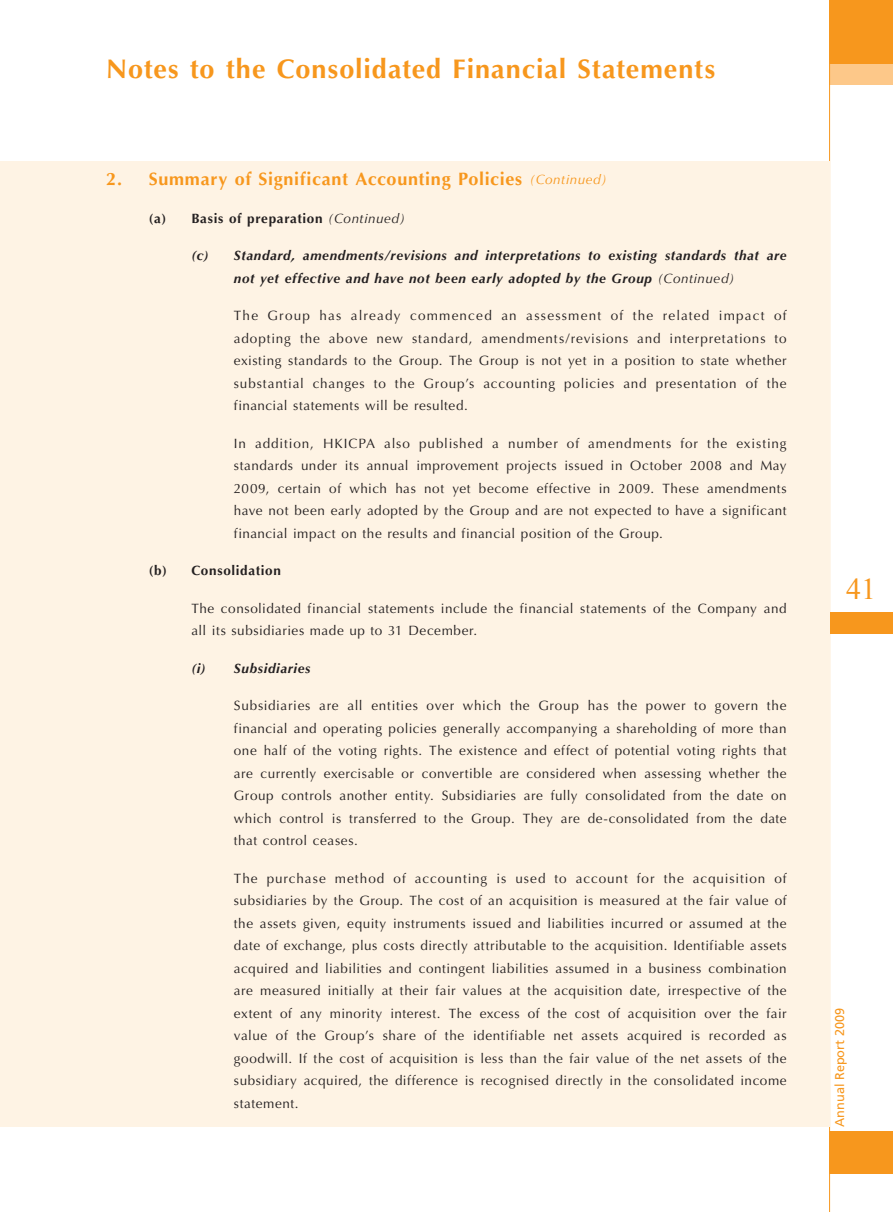
<style>
.page{position:relative;width:893px;height:1212px;background:#fff}
.page>*{position:absolute;margin:0;border:0;box-sizing:border-box;transform-origin:0 0}
.t1{font:30px "Times New Roman";color:#f7971d}
.t2{font:700 27px "Optima";letter-spacing:.035em;color:#f7971d}
.t3{font:700 18px "Optima";letter-spacing:.035em;color:#f7971d}
.t4{font:13.5px/22.5px "Optima";letter-spacing:.04em;color:#231f20;text-align:justify}
.t5{font:italic 700 13.5px/22.5px "Optima";letter-spacing:.04em;color:#231f20}
.t6{font:700 13.5px "Optima";letter-spacing:.05em;color:#231f20}
.t7{font:12.75px "Frutiger";color:#f7971d}
.s1{font-weight:400;font-style:italic;font-size:13.5px}
.s2{font-weight:400;font-style:italic}
.s3{font-weight:400}
</style>
<div class="page">
<div style="left:829px;top:45px;width:64px;height:40px;background:#fdc889"></div>
<div style="left:829px;top:0;width:64px;height:64px;background:#f7971d"></div>
<div style="left:829px;top:612px;width:64px;height:22px;background:#f7971d"></div>
<div style="left:829px;top:1131px;width:64px;height:43px;background:#f7971d"></div>
<hr style="left:829px;top:0;width:1px;height:1212px;background:#f7971d">
<div style="left:0;top:162px;width:829px;height:965px;background:#fef3e4"></div>
<h2 class="t2" style="left:106px;top:58px;width:610px">Notes to the Consolidated Financial Statements</h2>
<h3 class="t3" style="left:106px;top:172px;width:502px">2. Summary of Significant Accounting Policies <span class="s1">(Continued)</span></h3>
<p class="t6" style="left:149px;top:213px;width:258px">(a) Basis of preparation <span class="s2">(Continued)</span></p>
<p class="t5" style="left:234px;top:246px;width:554px;text-indent:-43px">(c) Standard, amendments/revisions and interpretations to existing standards that are not yet effective and have not been early adopted by the Group <span class="s3">(Continued)</span></p>
<p class="t4" style="left:234px;top:306px;width:554px">The Group has already commenced an assessment of the related impact of adopting the above new standard, amendments/revisions and interpretations to existing standards to the Group. The Group is not yet in a position to state whether substantial changes to the Group’s accounting policies and presentation of the financial statements will be resulted.</p>
<p class="t4" style="left:234px;top:433px;width:554px">In addition, HKICPA also published a number of amendments for the existing standards under its annual improvement projects issued in October 2008 and May 2009, certain of which has not yet become effective in 2009. These amendments have not been early adopted by the Group and are not expected to have a significant financial impact on the results and financial position of the Group.</p>
<p class="t6" style="left:149px;top:565px;width:134px">(b) Consolidation</p>
<p class="t4" style="left:191px;top:598px;width:597px">The consolidated financial statements include the financial statements of the Company and all its subsidiaries made up to 31 December.</p>
<p class="t5" style="left:191px;top:658px;width:121px">(i) Subsidiaries</p>
<p class="t4" style="left:234px;top:696px;width:554px">Subsidiaries are all entities over which the Group has the power to govern the financial and operating policies generally accompanying a shareholding of more than one half of the voting rights. The existence and effect of potential voting rights that are currently exercisable or convertible are considered when assessing whether the Group controls another entity. Subsidiaries are fully consolidated from the date on which control is transferred to the Group. They are de-consolidated from the date that control ceases.</p>
<p class="t4" style="left:234px;top:868px;width:554px">The purchase method of accounting is used to account for the acquisition of subsidiaries by the Group. The cost of an acquisition is measured at the fair value of the assets given, equity instruments issued and liabilities incurred or assumed at the date of exchange, plus costs directly attributable to the acquisition. Identifiable assets acquired and liabilities and contingent liabilities assumed in a business combination are measured initially at their fair values at the acquisition date, irrespective of the extent of any minority interest. The excess of the cost of acquisition over the fair value of the Group’s share of the identifiable net assets acquired is recorded as goodwill. If the cost of acquisition is less than the fair value of the net assets of the subsidiary acquired, the difference is recognised directly in the consolidated income statement.</p>
<h1 class="t1" style="left:846px;top:572px;width:31px">41</h1>
<p class="t7" style="left:835px;top:1127px;width:121px;rotate:-90deg">Annual Report 2009</p>
</div>
